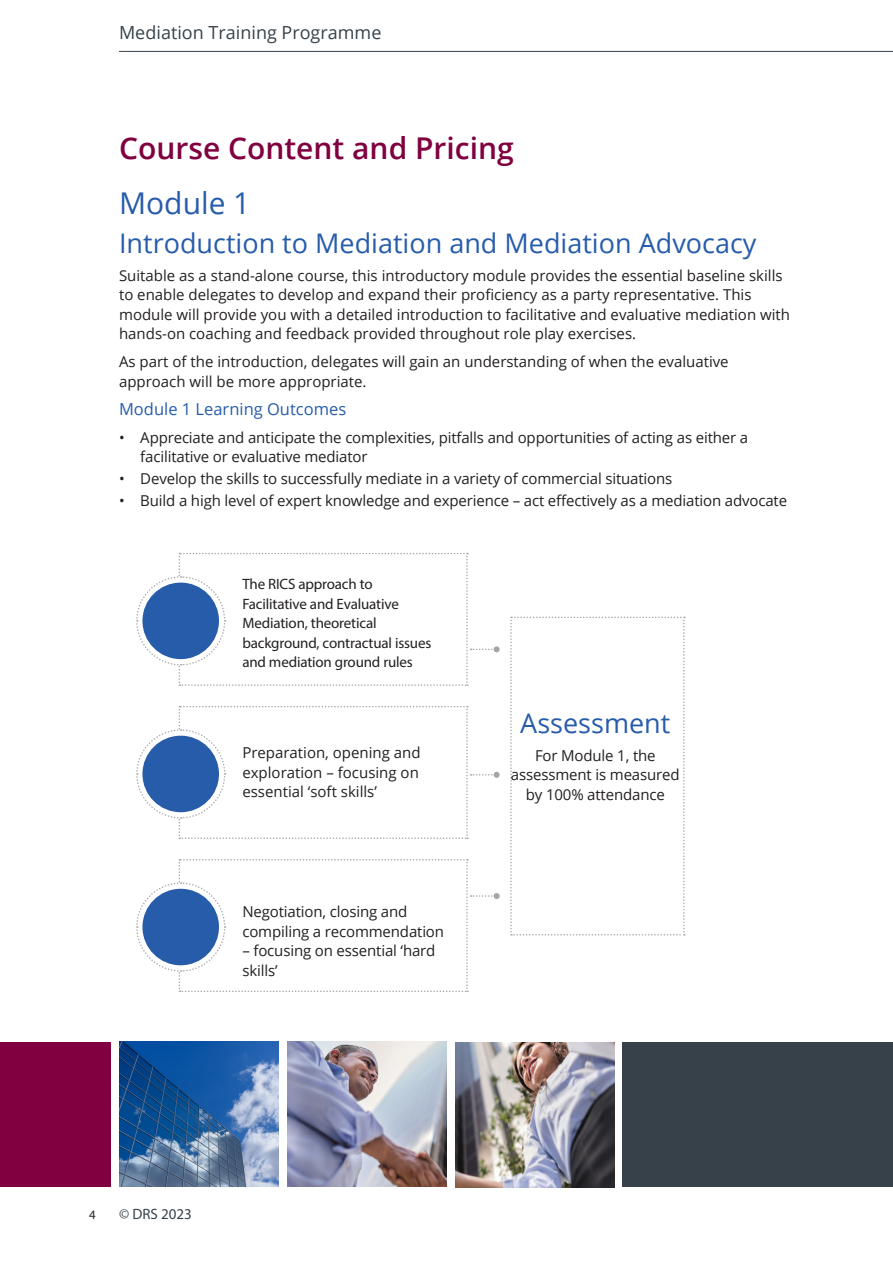
<style>
.page{position:relative;width:893px;height:1263px;background:#fff}
.page>*{position:absolute;margin:0;border:0;box-sizing:border-box;transform-origin:0 0}
.Heading{font:600 30px "Open Sans";color:#80013f}
.Heading-2{font:30px "Open Sans";color:#275caa}
.Heading_secondary{font:27px "Open Sans";color:#275caa}
.Running_head{font:18px "Open Sans";color:#36414a}
.Body_copy{font:16.5px "Open Sans";color:#275caa}
.Body_copy-2{font:15px/19.5px "Open Sans";color:#231f20}
.Body_copy-3{font:15px/19.5px "Myriad Pro";letter-spacing:-.01em;color:#231f20}
.Body_bullets{font:15px "Myriad Pro";color:#36414a}
.Body_bullets-2{font:12.75px "Myriad Pro";color:#231f20}
</style>
<div class="page">
<hr style="left:119px;top:51px;width:774px;height:1px;background:#36414a">
<div style="left:0;top:1042px;width:111px;height:144px;background:#80013f"></div>
<img style="left:119px;top:1042px;width:160px;height:144px">
<img style="left:287px;top:1042px;width:159px;height:144px">
<div style="left:623px;top:1042px;width:270px;height:144px;background:#36414a"></div>
<img style="left:455px;top:1043px;width:159px;height:144px">
<svg style="left:510px;top:617px;width:175px;height:318px"></svg>
<svg style="left:136px;top:706px;width:364px;height:133px"></svg>
<svg style="left:136px;top:859px;width:364px;height:133px"></svg>
<svg style="left:136px;top:553px;width:364px;height:133px"></svg>
<p class="Running_head" style="left:119px;top:20px;width:264px">Mediation Training Programme</p>
<p class="Heading" style="left:119px;top:128px;width:396px">Course Content and Pricing</p>
<p class="Heading-2" style="left:119px;top:183px;width:133px">Module 1</p>
<p class="Heading_secondary" style="left:119px;top:225px;width:639px">Introduction to Mediation and Mediation Advocacy</p>
<p class="Body_copy-2" style="left:119px;top:265px;width:673px">Suitable as a stand-alone course, this introductory module provides the essential baseline skills to enable delegates to develop and expand their proficiency as a party representative. This module will provide you with a detailed introduction to facilitative and evaluative mediation with hands-on coaching and feedback provided throughout role play exercises.</p>
<p class="Body_copy-2" style="left:119px;top:352px;width:611px">As part of the introduction, delegates will gain an understanding of when the evaluative approach will be more appropriate.</p>
<p class="Body_copy" style="left:119px;top:398px;width:229px">Module 1 Learning Outcomes</p>
<p class="Body_copy-2" style="left:140px;top:427px;width:609px;text-indent:-21px">• Appreciate and anticipate the complexities, pitfalls and opportunities of acting as either a facilitative or evaluative mediator</p>
<p class="Body_copy-2" style="left:119px;top:468px;width:555px">• Develop the skills to successfully mediate in a variety of commercial situations</p>
<p class="Body_copy-2" style="left:119px;top:490px;width:670px">• Build a high level of expert knowledge and experience – act effectively as a mediation advocate</p>
<p class="Body_copy-3" style="left:242px;top:574px;width:190px">The RICS approach to<br>Facilitative and Evaluative<br>Mediation, theoretical background, contractual issues and mediation ground rules</p>
<p class="Body_copy-2" style="left:242px;top:742px;width:180px;text-align:justify">Preparation, opening and exploration – focusing on essential ‘soft skills’</p>
<p class="Body_copy-2" style="left:242px;top:902px;width:203px">Negotiation, closing and compiling a recommendation</p>
<p class="Body_copy-2" style="left:242px;top:941px;width:195px">– focusing on essential ‘hard skills’</p>
<p class="Heading_secondary" style="left:520px;top:705px;width:152px">Assessment</p>
<p class="Body_copy-2" style="left:511px;top:745px;width:170px;text-align:center">For Module 1, the assessment is measured by 100% attendance</p>
<p class="Body_bullets-2" style="left:89px;top:1207px;width:8px">4</p>
<p class="Body_bullets" style="left:119px;top:1204px;width:74px">© DRS 2023</p>
</div>
